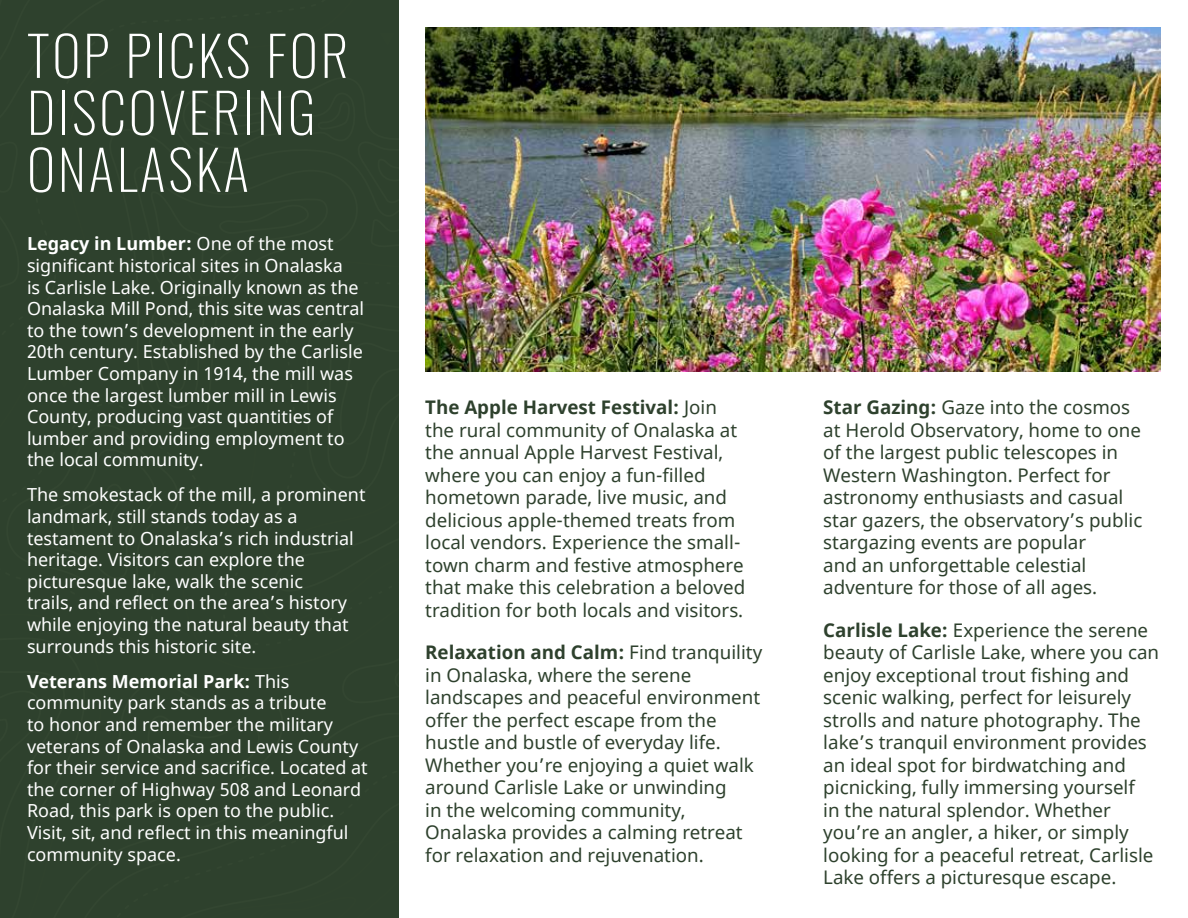
<style>
.page{position:relative;width:1188px;height:918px;background:#fff}
.page>*{position:absolute;margin:0;border:0;box-sizing:border-box;transform-origin:0 0}
.t1{font:200 54.6px/57px "Oswald";letter-spacing:.05em;color:#fff}
.t2{font:18.75px/22.5px "Noto Sans";color:#2e412d}
.t3{font:18px/21.6px "Noto Sans";color:#fff}
.s1{font-weight:700}
</style>
<div class="page">
<div style="left:0;top:0;width:398px;height:918px;background:#2e412d"></div>
<img style="left:425px;top:27px;width:736px;height:344px">
<h1 class="t1" style="left:27px;top:21px;width:323px">TOP PICKS FOR<br>DISCOVERING<br>ONALASKA</h1>
<p class="t3" style="left:27px;top:234px;width:339px"><span class="s1">Legacy in Lumber:</span> One of the most significant historical sites in Onalaska<br>is Carlisle Lake. Originally known as the Onalaska Mill Pond, this site was central to the town’s development in the early 20th century. Established by the Carlisle Lumber Company in 1914, the mill was once the largest lumber mill in Lewis County, producing vast quantities of lumber and providing employment to the local community.</p>
<p class="t3" style="left:27px;top:485px;width:340px">The smokestack of the mill, a prominent landmark, still stands today as a testament to Onalaska’s rich industrial heritage. Visitors can explore the picturesque lake, walk the scenic<br>trails, and reflect on the area’s history while enjoying the natural beauty that surrounds this historic site.</p>
<p class="t3" style="left:27px;top:671px;width:342px"><span class="s1">Veterans Memorial Park:</span> This community park stands as a tribute<br>to honor and remember the military veterans of Onalaska and Lewis County for their service and sacrifice. Located at the corner of Highway 508 and Leonard Road, this park is open to the public.<br>Visit, sit, and reflect in this meaningful community space.</p>
<p class="t2" style="left:425px;top:397px;width:322px"><span class="s1">The Apple Harvest Festival:</span> Join the rural community of Onalaska at the annual Apple Harvest Festival, where you can enjoy a fun-filled hometown parade, live music, and delicious apple-themed treats from local vendors. Experience the small&shy;town charm and festive atmosphere that make this celebration a beloved tradition for both locals and visitors.</p>
<p class="t2" style="left:425px;top:642px;width:339px"><span class="s1">Relaxation and Calm:</span> Find tranquility in Onalaska, where the serene landscapes and peaceful environment offer the perfect escape from the hustle and bustle of everyday life.<br>Whether you’re enjoying a quiet walk around Carlisle Lake or unwinding<br>in the welcoming community, Onalaska provides a calming retreat for relaxation and rejuvenation.</p>
<p class="t2" style="left:823px;top:397px;width:321px"><span class="s1">Star Gazing:</span> Gaze into the cosmos at Herold Observatory, home to one of the largest public telescopes in Western Washington. Perfect for astronomy enthusiasts and casual star gazers, the observatory’s public stargazing events are popular<br>and an unforgettable celestial adventure for those of all ages.</p>
<p class="t2" style="left:823px;top:620px;width:337px"><span class="s1">Carlisle Lake:</span> Experience the serene beauty of Carlisle Lake, where you can enjoy exceptional trout fishing and scenic walking, perfect for leisurely strolls and nature photography. The lake’s tranquil environment provides an ideal spot for birdwatching and picnicking, fully immersing yourself<br>in the natural splendor. Whether you’re an angler, a hiker, or simply looking for a peaceful retreat, Carlisle Lake offers a picturesque escape.</p>
</div>
